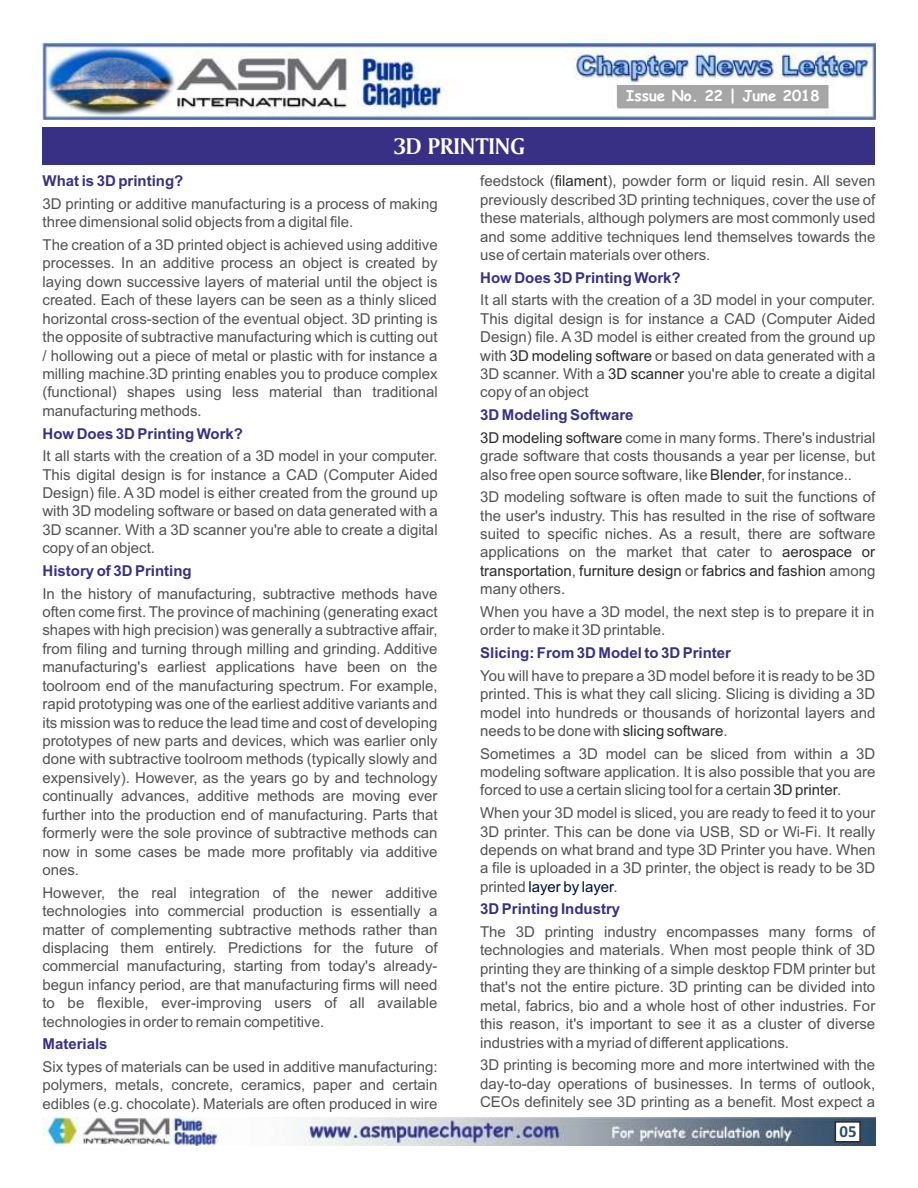
<style>
.page{position:relative;width:918px;height:1188px;background:#fff}
.page>*{position:absolute;margin:0;border:0;box-sizing:border-box;transform-origin:0 0}
.t1{font:24px "Amerigo BT Bold A";color:#fff}
.t2{font:700 16.8px "Calibri";color:#2b4d6b}
.t3{font:15px/18.5px "Arial";color:#525252}
.t4{font:700 15px "Arial";color:#383085}
.t5{font:15px/18.5px "Arial";color:#2b2929}
.t6{font:700 15px "Comic Sans MS";color:#fff}
.s1{color:#2b2929}
.s2{color:#525252}
.s3{color:#000a38}
</style>
<div class="page">
<div style="left:43px;top:128px;width:832px;height:37px;background:#383085"></div>
<img style="left:43px;top:1117px;width:832px;height:28px">
<svg style="left:834px;top:1120px;width:28px;height:23px"></svg>
<img style="left:43px;top:43px;width:832px;height:77px">
<div style="left:617px;top:85px;width:211px;height:21px;background:#a6a6a6"></div>
<h1 class="t1" style="left:394px;top:136px;width:133px">3D PRINTING</h1>
<p class="t6" style="left:626px;top:89px;width:195px">Issue No. 22 | June 2018</p>
<p class="t4" style="left:43px;top:175px;width:142px">What is 3D printing?</p>
<p class="t3" style="left:43px;top:196px;width:397px">3D printing or additive manufacturing is a process of making</p>
<p class="t3" style="left:43px;top:214px;width:312px">three dimensional solid objects from a digital file.</p>
<p class="t3" style="left:43px;top:237px;width:397px">The creation of a 3D printed object is achieved using additive</p>
<p class="t3" style="left:43px;top:255px;width:397px;text-align:justify">processes. In an additive process an object is created by laying down successive layers of material until the object is created. Each of these layers can be seen as a thinly sliced</p>
<p class="t3" style="left:480px;top:173px;width:397px">feedstock (<span class="s1">filament</span>), powder form or liquid resin. All seven previously described 3D printing techniques, cover the use of</p>
<p class="t3" style="left:480px;top:210px;width:397px">these materials, although polymers are most commonly used</p>
<p class="t3" style="left:480px;top:229px;width:397px">and some additive techniques lend themselves towards the</p>
<p class="t3" style="left:480px;top:247px;width:232px">use of certain materials over others.</p>
<p class="t4" style="left:480px;top:272px;width:202px">How Does 3D Printing Work?</p>
<p class="t3" style="left:480px;top:292px;width:397px">It all starts with the creation of a 3D model in your computer.</p>
<p class="t3" style="left:43px;top:311px;width:397px">horizontal cross-section of the eventual object. 3D printing is</p>
<p class="t3" style="left:480px;top:311px;width:397px">This digital design is for instance a CAD (Computer Aided</p>
<p class="t3" style="left:42px;top:329px;width:397px">the opposite of subtractive manufacturing which is cutting out</p>
<p class="t3" style="left:480px;top:329px;width:397px">Design) file. A 3D model is either created from the ground up</p>
<p class="t3" style="left:42px;top:347px;width:397px">/ hollowing out a piece of metal or plastic with for instance a</p>
<p class="t3" style="left:480px;top:347px;width:397px">with <span class="s1">3D modeling software</span> or based on data generated with a</p>
<p class="t3" style="left:42px;top:366px;width:397px">milling machine.3D printing enables you to produce complex</p>
<p class="t3" style="left:480px;top:366px;width:397px">3D scanner. With a <span class="s1">3D scanner</span> you're able to create a digital</p>
<p class="t3" style="left:42px;top:384px;width:397px">(functional) shapes using less material than traditional</p>
<p class="t3" style="left:480px;top:384px;width:110px">copy of an object</p>
<p class="t3" style="left:42px;top:403px;width:161px">manufacturing methods.</p>
<p class="t3" style="left:480px;top:430px;width:397px"><span class="s1">3D modeling software</span> come in many forms. There's industrial</p>
<p class="t3" style="left:42px;top:448px;width:397px">It all starts with the creation of a 3D model in your computer.</p>
<p class="t3" style="left:480px;top:448px;width:397px">grade software that costs thousands a year per license, but</p>
<p class="t3" style="left:42px;top:466px;width:397px">This digital design is for instance a CAD (Computer Aided</p>
<p class="t3" style="left:480px;top:466px;width:373px">also free open source software, like <span class="s1">Blender</span>, for instance..</p>
<p class="t3" style="left:42px;top:485px;width:397px">Design) file. A 3D model is either created from the ground up</p>
<p class="t3" style="left:480px;top:489px;width:397px">3D modeling software is often made to suit the functions of</p>
<p class="t3" style="left:42px;top:503px;width:397px">with 3D modeling software or based on data generated with a</p>
<p class="t3" style="left:480px;top:508px;width:397px">the user's industry. This has resulted in the rise of software</p>
<p class="t3" style="left:42px;top:522px;width:397px">3D scanner. With a 3D scanner you're able to create a digital</p>
<p class="t3" style="left:480px;top:526px;width:397px">suited to specific niches. As a result, there are software</p>
<p class="t3" style="left:42px;top:540px;width:114px">copy of an object.</p>
<p class="t3" style="left:572px;top:544px;width:202px;text-indent:-92px">applications on the market that cater to ,</p>
<p class="t4" style="left:480px;top:409px;width:155px">3D Modeling Software</p>
<p class="t4" style="left:43px;top:428px;width:202px">How Does 3D Printing Work?</p>
<p class="t5" style="left:782px;top:544px;width:95px">aerospace or</p>
<p class="t5" style="left:480px;top:563px;width:397px">transportation furniture design <span class="s2">or</span> fabrics and fashion <span class="s2">among many others.</span></p>
<p class="t4" style="left:43px;top:565px;width:151px">History of 3D Printing</p>
<p class="t3" style="left:42px;top:585px;width:397px">In the history of manufacturing, subtractive methods have often come first. The province of machining (generating exact</p>
<p class="t3" style="left:480px;top:604px;width:396px">When you have a 3D model, the next step is to prepare it in</p>
<p class="t3" style="left:42px;top:622px;width:397px">shapes with high precision) was generally a subtractive affair,</p>
<p class="t3" style="left:480px;top:622px;width:187px">order to make it 3D printable.</p>
<p class="t3" style="left:42px;top:641px;width:397px">from filing and turning through milling and grinding. Additive manufacturing's earliest applications have been on the</p>
<p class="t4" style="left:480px;top:647px;width:252px">Slicing: From 3D Model to 3D Printer</p>
<p class="t3" style="left:480px;top:668px;width:397px">You will have to prepare a 3D model before it is ready to be 3D</p>
<p class="t3" style="left:42px;top:678px;width:397px">toolroom end of the manufacturing spectrum. For example,</p>
<p class="t3" style="left:480px;top:686px;width:397px">printed. This is what they call slicing. Slicing is dividing a 3D</p>
<p class="t3" style="left:42px;top:696px;width:397px">rapid prototyping was one of the earliest additive variants and</p>
<p class="t3" style="left:480px;top:704px;width:397px">model into hundreds or thousands of horizontal layers and</p>
<p class="t3" style="left:42px;top:714px;width:397px">its mission was to reduce the lead time and cost of developing</p>
<p class="t3" style="left:480px;top:723px;width:249px">needs to be done with <span class="s1">slicing software</span>.</p>
<p class="t3" style="left:42px;top:733px;width:397px">prototypes of new parts and devices, which was earlier only</p>
<p class="t3" style="left:480px;top:745px;width:397px">Sometimes a 3D model can be sliced from within a 3D</p>
<p class="t3" style="left:42px;top:751px;width:397px">done with subtractive toolroom methods (typically slowly and</p>
<p class="t3" style="left:480px;top:764px;width:397px">modeling software application. It is also possible that you are</p>
<p class="t3" style="left:42px;top:770px;width:397px">expensively). However, as the years go by and technology</p>
<p class="t3" style="left:480px;top:782px;width:363px">forced to use a certain slicing tool for a certain <span class="s1">3D printer</span>.</p>
<p class="t3" style="left:42px;top:788px;width:397px">continually advances, additive methods are moving ever further into the production end of manufacturing. Parts that</p>
<p class="t3" style="left:480px;top:805px;width:397px">When your 3D model is sliced, you are ready to feed it to your</p>
<p class="t3" style="left:42px;top:825px;width:397px">formerly were the sole province of subtractive methods can</p>
<p class="t3" style="left:480px;top:823px;width:397px">3D printer. This can be done via USB, SD or Wi-Fi. It really</p>
<p class="t3" style="left:42px;top:843px;width:397px">now in some cases be made more profitably via additive</p>
<p class="t3" style="left:480px;top:842px;width:397px">depends on what brand and type 3D Printer you have. When</p>
<p class="t3" style="left:42px;top:862px;width:38px">ones.</p>
<p class="t3" style="left:480px;top:860px;width:397px">a file is uploaded in a 3D printer, the object is ready to be 3D printed <span class="s3">layer by layer</span>.</p>
<p class="t3" style="left:42px;top:885px;width:397px;text-align:justify">However, the real integration of the newer additive technologies into commercial production is essentially a matter of complementing subtractive methods rather than</p>
<p class="t4" style="left:480px;top:904px;width:142px">3D Printing Industry</p>
<p class="t3" style="left:480px;top:924px;width:397px">The 3D printing industry encompasses many forms of</p>
<p class="t3" style="left:42px;top:940px;width:397px">displacing them entirely. Predictions for the future of</p>
<p class="t3" style="left:480px;top:942px;width:397px">technologies and materials. When most people think of 3D</p>
<p class="t3" style="left:42px;top:958px;width:397px">commercial manufacturing, starting from today's already-</p>
<p class="t3" style="left:480px;top:961px;width:397px">printing they are thinking of a simple desktop FDM printer but</p>
<p class="t3" style="left:42px;top:977px;width:397px">begun infancy period, are that manufacturing firms will need</p>
<p class="t3" style="left:480px;top:979px;width:397px">that's not the entire picture. 3D printing can be divided into</p>
<p class="t3" style="left:42px;top:995px;width:397px">to be flexible, ever-improving users of all available</p>
<p class="t3" style="left:480px;top:998px;width:397px">metal, fabrics, bio and a whole host of other industries. For</p>
<p class="t3" style="left:42px;top:1014px;width:283px">technologies in order to remain competitive.</p>
<p class="t3" style="left:480px;top:1016px;width:397px">this reason, it's important to see it as a cluster of diverse industries with a myriad of different applications.</p>
<p class="t3" style="left:42px;top:1059px;width:397px">Six types of materials can be used in additive manufacturing:</p>
<p class="t3" style="left:480px;top:1057px;width:397px">3D printing is becoming more and more intertwined with the</p>
<p class="t3" style="left:42px;top:1077px;width:397px">polymers, metals, concrete, ceramics, paper and certain</p>
<p class="t3" style="left:480px;top:1076px;width:397px">day-to-day operations of businesses. In terms of outlook,</p>
<p class="t3" style="left:42px;top:1096px;width:397px">edibles (e.g. chocolate). Materials are often produced in wire</p>
<p class="t3" style="left:480px;top:1094px;width:397px">CEOs definitely see 3D printing as a benefit. Most expect a</p>
<p class="t4" style="left:43px;top:1038px;width:67px">Materials</p>
<p class="t2" style="left:840px;top:1125px;width:19px">05</p>
</div>
